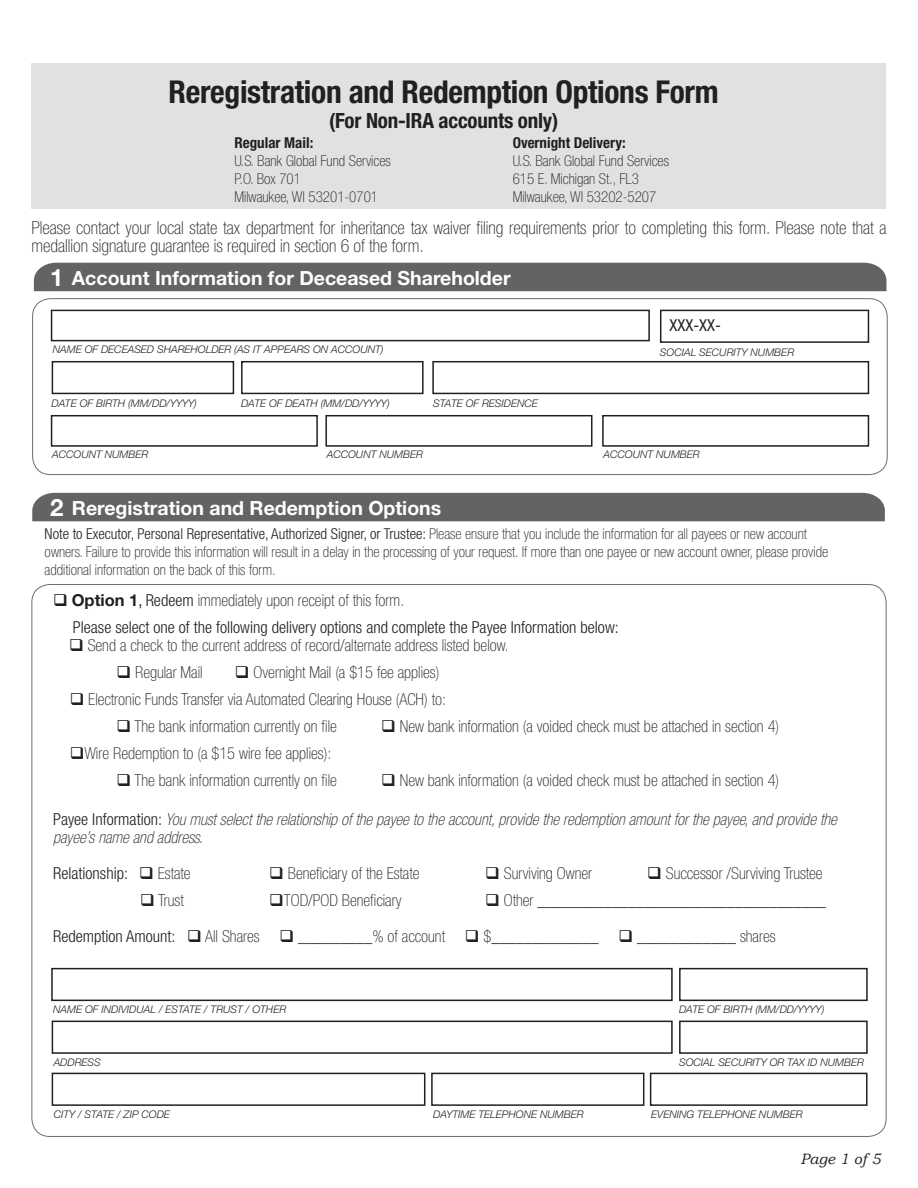
<style>
.page{position:relative;width:918px;height:1188px;background:#fff}
.page>*{position:absolute;margin:0;border:0;box-sizing:border-box;transform-origin:0 0}
.t1{font:700 condensed 31.5px "Helvetica Neue";letter-spacing:-.01em;color:#231f20}
.t2{font:700 24px "Helvetica Neue";color:#fff}
.t3{font:700 condensed 21px "Helvetica Neue";letter-spacing:-.01em;color:#231f20}
.t4{font:700 19.5px "Helvetica Neue";color:#fff}
.t5{font:100 condensed 18px/18px "Helvetica Neue";color:#231f20}
.t6{font:100 condensed 16.5px "Helvetica Neue";color:#231f20}
.t7{font:italic 100 condensed 16.5px/18px "Helvetica Neue";color:#231f20}
.t8{font:300 condensed 16.5px "Helvetica Neue";color:#231f20}
.t9{font:condensed 16.5px "Helvetica Neue";color:#231f20}
.t10{font:100 condensed 15px/18px "Helvetica Neue";color:#231f20}
.t11{font:700 condensed 15px "Helvetica Neue";color:#231f20}
.t12{font:italic 15px "Bookman Old Style";color:#231f20}
.t13{font:italic 300 10.5px "Helvetica Neue";color:#231f20}
.s1{font-weight:300}
.s2{font-weight:700;font-stretch:normal}
.s3{font-weight:400}
.s4{font-weight:300;font-style:normal}
.s5{font-weight:100}
</style>
<div class="page">
<div style="left:32px;top:63px;width:854px;height:146px;background:#e0e1e3"></div>
<div style="left:32px;top:493px;width:853px;height:28px;background:#636366"></div>
<div style="left:51px;top:310px;width:599px;height:31px;border:2px solid #231f20"></div>
<div style="left:660px;top:310px;width:209px;height:33px;border:2px solid #231f20"></div>
<div style="left:241px;top:361px;width:183px;height:33px;border:2px solid #231f20"></div>
<div style="left:432px;top:361px;width:437px;height:33px;border:2px solid #231f20"></div>
<div style="left:34px;top:263px;width:852px;height:28px;background:#636366"></div>
<div style="left:32px;top:298px;width:856px;height:177px;border:1px solid #6d6e71;border-radius:18px"></div>
<div style="left:52px;top:361px;width:182px;height:33px;border:2px solid #231f20"></div>
<div style="left:52px;top:1021px;width:621px;height:33px;border:2px solid #231f20"></div>
<div style="left:52px;top:1073px;width:373px;height:33px;border:2px solid #231f20"></div>
<div style="left:431px;top:1073px;width:213px;height:33px;border:2px solid #231f20"></div>
<div style="left:650px;top:1073px;width:218px;height:33px;border:2px solid #231f20"></div>
<div style="left:51px;top:968px;width:622px;height:33px;border:2px solid #231f20"></div>
<div style="left:679px;top:968px;width:189px;height:33px;border:2px solid #231f20"></div>
<div style="left:679px;top:1021px;width:189px;height:33px;border:2px solid #231f20"></div>
<div style="left:51px;top:415px;width:267px;height:32px;border:2px solid #231f20"></div>
<div style="left:325px;top:415px;width:267px;height:32px;border:2px solid #231f20"></div>
<div style="left:602px;top:415px;width:267px;height:32px;border:2px solid #231f20"></div>
<p class="t1" style="left:169px;top:73px;width:552px">Reregistration and Redemption Options Form</p>
<p class="t3" style="left:329px;top:108px;width:231px">(For Non-IRA accounts only)</p>
<p class="t11" style="left:234px;top:133px;width:80px">Regular Mail:</p>
<p class="t10" style="left:234px;top:151px;width:158px">U.S. Bank Global Fund Services</p>
<p class="t10" style="left:234px;top:169px;width:68px">P.O. Box 701</p>
<p class="t10" style="left:234px;top:187px;width:145px">Milwaukee, WI 53201-0701</p>
<p class="t11" style="left:513px;top:133px;width:114px">Overnight Delivery:</p>
<p class="t10" style="left:513px;top:151px;width:158px">U.S. Bank Global Fund Services</p>
<p class="t10" style="left:513px;top:169px;width:128px">615 E. Michigan St., FL3</p>
<p class="t10" style="left:513px;top:187px;width:145px">Milwaukee, WI 53202-5207</p>
<p class="t5" style="left:32px;top:218px;width:857px">Please contact your local state tax department for inheritance tax waiver filing requirements prior to completing this form. Please note that a medallion signature guarantee is required in section 6 of the form.</p>
<p class="t2" style="left:50px;top:263px;width:15px">1</p>
<p class="t4" style="left:72px;top:266px;width:440px">Account Information for Deceased Shareholder</p>
<p class="t9" style="left:670px;top:316px;width:53px">XXX-XX-</p>
<p class="t13" style="left:53px;top:343px;width:332px">NAME OF DECEASED SHAREHOLDER (AS IT APPEARS ON ACCOUNT)</p>
<p class="t13" style="left:660px;top:346px;width:136px">SOCIAL SECURITY NUMBER</p>
<p class="t13" style="left:52px;top:397px;width:147px">DATE OF BIRTH (MM/DD/YYYY)</p>
<p class="t13" style="left:241px;top:397px;width:150px">DATE OF DEATH (MM/DD/YYYY)</p>
<p class="t13" style="left:433px;top:397px;width:106px">STATE OF RESIDENCE</p>
<p class="t13" style="left:52px;top:448px;width:98px">ACCOUNT NUMBER</p>
<p class="t13" style="left:327px;top:448px;width:98px">ACCOUNT NUMBER</p>
<p class="t13" style="left:604px;top:448px;width:98px">ACCOUNT NUMBER</p>
<p class="t2" style="left:50px;top:493px;width:15px">2</p>
<p class="t4" style="left:72px;top:496px;width:371px">Reregistration and Redemption Options</p>
<p class="t10" style="left:45px;top:525px;width:785px"><span class="s1">Note to Executor, Personal Representative, Authorized Signer, or Trustee:</span> Please ensure that you include the information for all payees or new account owners. Failure to provide this information will result in a delay in the processing of your request. If more than one payee or new account owner, please provide additional information on the back of this form.</p>
<p class="t6" style="left:53px;top:591px;width:353px">❑ <span class="s2">Option 1</span><span class="s3">,</span> <span class="s1">Redeem</span> immediately upon receipt of this form.</p>
<p class="t8" style="left:73px;top:617px;width:547px">Please select one of the following delivery options and complete the Payee Information below:</p>
<p class="t6" style="left:69px;top:636px;width:441px">❑ Send a check to the current address of record/alternate address listed below.</p>
<p class="t6" style="left:116px;top:663px;width:88px">❑ Regular Mail</p>
<p class="t6" style="left:235px;top:663px;width:206px">❑ Overnight Mail (a $15 fee applies)</p>
<p class="t6" style="left:70px;top:690px;width:378px">❑ Electronic Funds Transfer via Automated Clearing House (ACH) to:</p>
<p class="t6" style="left:116px;top:717px;width:222px">❑ The bank information currently on file</p>
<p class="t6" style="left:381px;top:717px;width:400px">❑ New bank information (a voided check must be attached in section 4)</p>
<p class="t6" style="left:70px;top:744px;width:263px">❑Wire Redemption to (a $15 wire fee applies):</p>
<p class="t6" style="left:116px;top:771px;width:222px">❑ The bank information currently on file</p>
<p class="t6" style="left:381px;top:771px;width:400px">❑ New bank information (a voided check must be attached in section 4)</p>
<p class="t7" style="left:53px;top:810px;width:785px"><span class="s4">Payee Information:</span> You must select the relationship of the payee to the account, provide the redemption amount for the payee, and provide the payee’s name and address.</p>
<p class="t8" style="left:53px;top:863px;width:139px">Relationship: ❑ <span class="s5">Estate</span></p>
<p class="t6" style="left:269px;top:864px;width:152px">❑ Beneficiary of the Estate</p>
<p class="t6" style="left:485px;top:864px;width:108px">❑ Surviving Owner</p>
<p class="t6" style="left:647px;top:864px;width:177px">❑ Successor /Surviving Trustee</p>
<p class="t6" style="left:140px;top:891px;width:45px">❑ Trust</p>
<p class="t6" style="left:269px;top:891px;width:134px">❑TOD/POD Beneficiary</p>
<p class="t6" style="left:485px;top:891px;width:343px">❑ Other ___________________________________</p>
<p class="t6" style="left:53px;top:927px;width:724px"><span class="s1">Redemption Amount:</span> ❑ All Shares ❑ _________% of account ❑ $_____________ ❑ ____________ shares</p>
<p class="t13" style="left:53px;top:1003px;width:234px">NAME OF INDIVIDUAL / ESTATE / TRUST / OTHER</p>
<p class="t13" style="left:679px;top:1003px;width:147px">DATE OF BIRTH (MM/DD/YYYY)</p>
<p class="t13" style="left:54px;top:1056px;width:49px">ADDRESS</p>
<p class="t13" style="left:679px;top:1056px;width:186px">SOCIAL SECURITY OR TAX ID NUMBER</p>
<p class="t13" style="left:54px;top:1108px;width:118px">CITY / STATE / ZIP CODE</p>
<p class="t13" style="left:433px;top:1108px;width:152px">DAYTIME TELEPHONE NUMBER</p>
<p class="t13" style="left:651px;top:1108px;width:153px">EVENING TELEPHONE NUMBER</p>
<p class="t12" style="left:801px;top:1149px;width:82px">Page 1 of 5</p>
</div>
